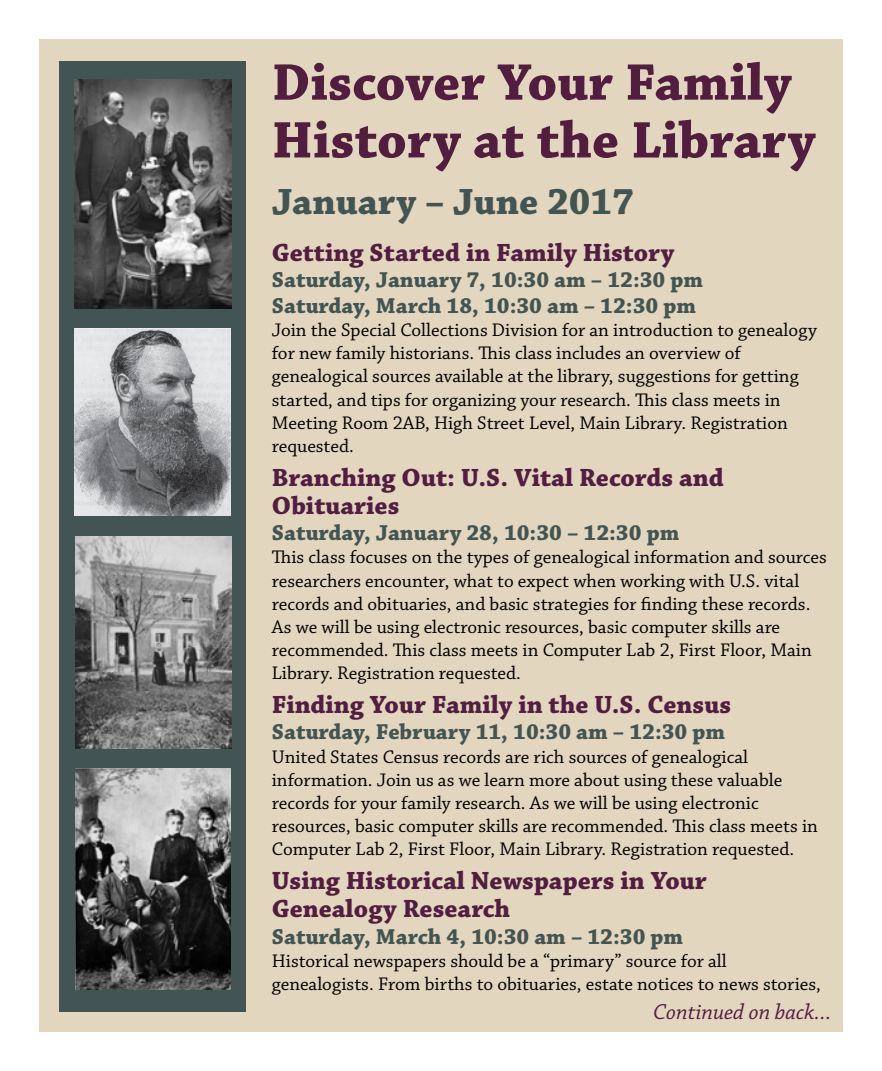
<style>
.page{position:relative;width:882px;height:1071px;background:#fff}
.page>*{position:absolute;margin:0;border:0;box-sizing:border-box;transform-origin:0 0}
.t1{font:700 54.25px/57.8px "Chaparral Pro";color:#511e40}
.t2{font:700 38.5px "Chaparral Pro";color:#435552}
.t3{font:700 26.25px/28px "Chaparral Pro";color:#511e40}
.t4{font:700 22.75px/26.2px "Chaparral Pro";color:#435552}
.t5{font:italic 22.75px "Chaparral Pro";color:#511e40}
.t6{font:19.25px/23.1px "Chaparral Pro";color:#000}
</style>
<div class="page">
<div style="left:39px;top:39px;width:804px;height:993px;background:#e3d6bf"></div>
<div style="left:60px;top:62px;width:186px;height:950px;background:#435552"></div>
<img style="left:76px;top:769px;width:155px;height:221px">
<img style="left:75px;top:537px;width:156px;height:211px">
<img style="left:75px;top:80px;width:156px;height:228px">
<img style="left:75px;top:329px;width:156px;height:187px">
<h1 class="t1" style="left:272px;top:56px;width:545px">Discover Your Family<br>History at the Library</h1>
<h2 class="t2" style="left:272px;top:179px;width:363px">January – June 2017</h2>
<h3 class="t3" style="left:272px;top:239px;width:404px">Getting Started in Family History</h3>
<p class="t4" style="left:272px;top:267px;width:433px">Saturday, January 7, 10:30 am – 12:30 pm<br>Saturday, March 18, 10:30 am – 12:30 pm</p>
<p class="t6" style="left:272px;top:319px;width:547px">Join the Special Collections Division for an introduction to genealogy for new family historians. This class includes an overview of genealogical sources available at the library, suggestions for getting started, and tips for organizing your research. This class meets in Meeting Room 2AB, High Street Level, Main Library. Registration requested.</p>
<h3 class="t3" style="left:272px;top:465px;width:453px">Branching Out: U.S. Vital Records and<br>Obituaries</h3>
<p class="t4" style="left:272px;top:521px;width:409px">Saturday, January 28, 10:30 – 12:30 pm</p>
<p class="t6" style="left:272px;top:547px;width:556px">This class focuses on the types of genealogical information and sources researchers encounter, what to expect when working with U.S. vital records and obituaries, and basic strategies for finding these records.<br>As we will be using electronic resources, basic computer skills are recommended. This class meets in Computer Lab 2, First Floor, Main Library. Registration requested.</p>
<h3 class="t3" style="left:272px;top:692px;width:461px">Finding Your Family in the U.S. Census</h3>
<p class="t4" style="left:272px;top:720px;width:455px">Saturday, February 11, 10:30 am – 12:30 pm</p>
<p class="t6" style="left:272px;top:746px;width:548px">United States Census records are rich sources of genealogical information. Join us as we learn more about using these valuable records for your family research. As we will be using electronic resources, basic computer skills are recommended. This class meets in Computer Lab 2, First Floor, Main Library. Registration requested.</p>
<h3 class="t3" style="left:272px;top:868px;width:436px">Using Historical Newspapers in Your<br>Genealogy Research</h3>
<p class="t4" style="left:272px;top:924px;width:413px">Saturday, March 4, 10:30 am – 12:30 pm</p>
<p class="t6" style="left:272px;top:950px;width:551px">Historical newspapers should be a “primary” source for all genealogists. From births to obituaries, estate notices to news stories,</p>
<p class="t5" style="left:653px;top:999px;width:180px">Continued on back...</p>
</div>
